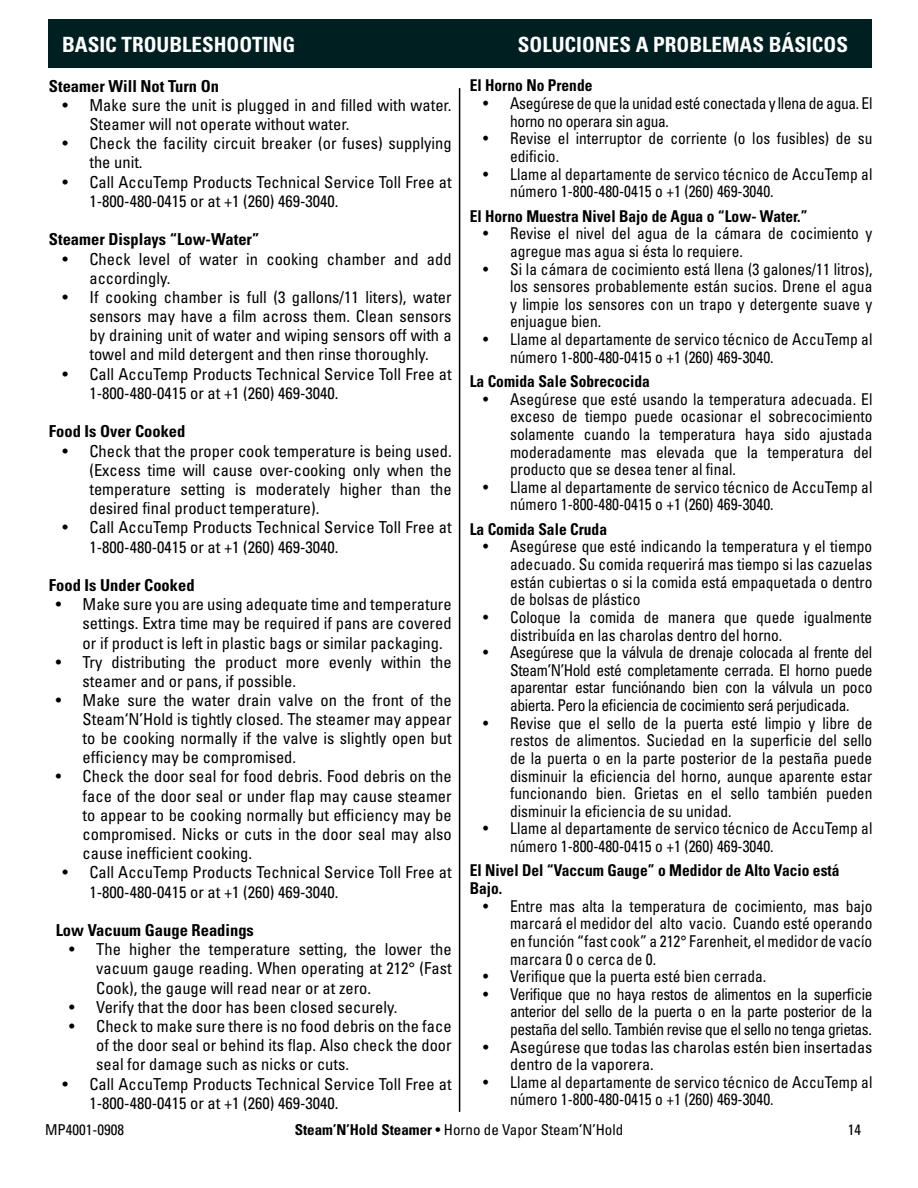
<style>
.page{position:relative;width:918px;height:1188px;background:#fff}
.page>*{position:absolute;margin:0;border:0;box-sizing:border-box;transform-origin:0 0}
.t1{font:700 condensed 21px "Univers";color:#fff}
.t2{font:condensed 16.5px/19px "Univers";color:#000}
.t3{font:700 condensed 16.5px "Univers";color:#000}
.t4{font:condensed 16.35px/17.7px "Univers";color:#000;scale:.95 1}
.t5{font:700 condensed 16.35px/17.7px "Univers";color:#000;scale:.95 1}
.t6{font:condensed 16.35px/17.7px "Univers";letter-spacing:-.02em;color:#000;scale:.95 1}
.t7{font:condensed 16.35px/17.7px "Univers";color:#000}
.t8{font:condensed 15px "Univers";color:#000}
.s1{font-weight:700}
</style>
<div class="page">
<div style="left:49px;top:19px;width:823px;height:49px;background:#001f20"></div>
<hr style="left:459px;top:88px;width:1px;height:1024px;background:#000">
<p class="t1" style="left:62px;top:31px;width:228px">BASIC TROUBLESHOOTING</p>
<p class="t1" style="left:518px;top:31px;width:332px">SOLUCIONES A PROBLEMAS BÁSICOS</p>
<p class="t3" style="left:49px;top:76px;width:172px">Steamer Will Not Turn On</p>
<p class="t2" style="left:89px;top:95px;width:364px;text-indent:-27px">• Make sure the unit is plugged in and filled with water.<br>Steamer will not operate without water.</p>
<p class="t2" style="left:89px;top:133px;width:364px;text-indent:-27px">• Check the facility circuit breaker (or fuses) supplying the unit.</p>
<p class="t2" style="left:89px;top:172px;width:364px;line-height:19.5px;text-indent:-27px">• Call AccuTemp Products Technical Service Toll Free at<br>1-800-480-0415 or at +1 (260) 469-3040.</p>
<p class="t3" style="left:49px;top:229px;width:212px">Steamer Displays “Low-Water”</p>
<p class="t2" style="left:89px;top:249px;width:364px;text-indent:-27px">• Check level of water in cooking chamber and add accordingly.</p>
<p class="t2" style="left:89px;top:287px;width:364px;text-align:justify;text-indent:-27px">• If cooking chamber is full (3 gallons/11 liters), water sensors may have a film across them. Clean sensors by draining unit of water and wiping sensors off with a towel and mild detergent and then rinse thoroughly.</p>
<p class="t2" style="left:89px;top:364px;width:364px;line-height:19.5px;text-indent:-27px">• Call AccuTemp Products Technical Service Toll Free at<br>1-800-480-0415 or at +1 (260) 469-3040.</p>
<p class="t3" style="left:49px;top:421px;width:138px">Food Is Over Cooked</p>
<p class="t2" style="left:89px;top:441px;width:364px;text-align:justify;text-indent:-27px">• Check that the proper cook temperature is being used. (Excess time will cause over-cooking only when the temperature setting is moderately higher than the desired final product temperature).</p>
<p class="t2" style="left:89px;top:518px;width:364px;line-height:19.5px;text-indent:-27px">• Call AccuTemp Products Technical Service Toll Free at<br>1-800-480-0415 or at +1 (260) 469-3040.</p>
<p class="t3" style="left:49px;top:575px;width:147px">Food Is Under Cooked</p>
<p class="t2" style="left:83px;top:595px;width:371px;text-align:justify;text-indent:-27px">• Make sure you are using adequate time and temperature settings. Extra time may be required if pans are covered or if product is left in plastic bags or similar packaging.</p>
<p class="t2" style="left:83px;top:652px;width:371px;text-indent:-27px">• Try distributing the product more evenly within the steamer and or pans, if possible.</p>
<p class="t2" style="left:83px;top:690px;width:370px;text-align:justify;text-indent:-27px">• Make sure the water drain valve on the front of the Steam‘N’Hold is tightly closed. The steamer may appear to be cooking normally if the valve is slightly open but efficiency may be compromised.</p>
<p class="t2" style="left:83px;top:767px;width:371px;text-align:justify;text-indent:-27px">• Check the door seal for food debris. Food debris on the face of the door seal or under flap may cause steamer to appear to be cooking normally but efficiency may be compromised. Nicks or cuts in the door seal may also cause inefficient cooking.</p>
<p class="t2" style="left:89px;top:863px;width:364px;line-height:19.5px;text-indent:-27px">• Call AccuTemp Products Technical Service Toll Free at<br>1-800-480-0415 or at +1 (260) 469-3040.</p>
<p class="t3" style="left:56px;top:920px;width:200px">Low Vacuum Gauge Readings</p>
<p class="t2" style="left:96px;top:940px;width:357px;text-align:justify;text-indent:-27px">• The higher the temperature setting, the lower the vacuum gauge reading. When operating at 212° (Fast Cook), the gauge will read near or at zero.</p>
<p class="t2" style="left:69px;top:997px;width:330px">• Verify that the door has been closed securely.</p>
<p class="t2" style="left:96px;top:1016px;width:357px;text-align:justify;text-indent:-27px">• Check to make sure there is no food debris on the face of the door seal or behind its flap. Also check the door seal for damage such as nicks or cuts.</p>
<p class="t2" style="left:89px;top:1074px;width:364px;line-height:19.5px;text-indent:-27px">• Call AccuTemp Products Technical Service Toll Free at<br>1-800-480-0415 or at +1 (260) 469-3040.</p>
<p class="t5" style="left:470px;top:77px;width:131px">El Horno No Prende</p>
<p class="t6" style="left:510px;top:94px;width:383px;text-indent:-27px">• Asegúrese de que la unidad esté conectada y llena de agua. El horno no operara sin agua.</p>
<p class="t4" style="left:510px;top:129px;width:383px;text-indent:-27px">• Revise el interruptor de corriente (o los fusibles) de su edificio.</p>
<p class="t4" style="left:510px;top:165px;width:383px;text-indent:-27px">• Llame al departamente de servico técnico de AccuTemp al número 1-800-480-0415 o +1 (260) 469-3040.</p>
<p class="t5" style="left:470px;top:207px;width:357px">El Horno Muestra Nivel Bajo de Agua o “Low- Water.”</p>
<p class="t4" style="left:510px;top:224px;width:383px;text-indent:-27px">• Revise el nivel del agua de la cámara de cocimiento y agregue mas agua si ésta lo requiere.</p>
<p class="t4" style="left:510px;top:260px;width:383px;text-align:justify;text-indent:-27px">• Si la cámara de cocimiento está llena (3 galones/11 litros), los sensores probablemente están sucios. Drene el agua y limpie los sensores con un trapo y detergente suave y enjuague bien.</p>
<p class="t4" style="left:510px;top:330px;width:383px;text-indent:-27px">• Llame al departamente de servico técnico de AccuTemp al número 1-800-480-0415 o +1 (260) 469-3040.</p>
<p class="t5" style="left:470px;top:372px;width:191px">La Comida Sale Sobrecocida</p>
<p class="t4" style="left:510px;top:390px;width:383px;text-align:justify;text-indent:-27px">• Asegúrese que esté usando la temperatura adecuada. El exceso de tiempo puede ocasionar el sobrecocimiento solamente cuando la temperatura haya sido ajustada moderadamente mas elevada que la temperatura del producto que se desea tener al final.</p>
<p class="t4" style="left:510px;top:478px;width:383px;text-indent:-27px">• Llame al departamente de servico técnico de AccuTemp al número 1-800-480-0415 o +1 (260) 469-3040.</p>
<p class="t5" style="left:470px;top:520px;width:146px">La Comida Sale Cruda</p>
<p class="t4" style="left:510px;top:538px;width:383px;text-align:justify;text-indent:-27px">• Asegúrese que esté indicando la temperatura y el tiempo adecuado. Su comida requerirá mas tiempo si las cazuelas están cubiertas o si la comida está empaquetada o dentro de bolsas de plástico</p>
<p class="t4" style="left:510px;top:608px;width:383px;text-indent:-27px">• Coloque la comida de manera que quede igualmente distribuída en las charolas dentro del horno.</p>
<p class="t4" style="left:510px;top:643px;width:383px;text-align:justify;text-indent:-27px">• Asegúrese que la válvula de drenaje colocada al frente del Steam’N’Hold esté completamente cerrada. El horno puede aparentar estar funciónando bien con la válvula un poco abierta. Pero la eficiencia de cocimiento será perjudicada.</p>
<p class="t4" style="left:510px;top:714px;width:383px;text-align:justify;text-indent:-27px">• Revise que el sello de la puerta esté limpio y libre de restos de alimentos. Suciedad en la superficie del sello de la puerta o en la parte posterior de la pestaña puede disminuir la eficiencia del horno, aunque aparente estar funcionando bien. Grietas en el sello también pueden disminuir la eficiencia de su unidad.</p>
<p class="t4" style="left:510px;top:820px;width:383px;text-indent:-27px">• Llame al departamente de servico técnico de AccuTemp al número 1-800-480-0415 o +1 (260) 469-3040.</p>
<p class="t5" style="left:470px;top:862px;width:391px">El Nivel Del “Vaccum Gauge” o Medidor de Alto Vacio está<br>Bajo.</p>
<p class="t4" style="left:510px;top:897px;width:383px;text-align:justify;text-indent:-27px">• Entre mas alta la temperatura de cocimiento, mas bajo marcará el medidor del alto vacio. Cuando esté operando en función “fast cook” a 212° Farenheit, el medidor de vacío marcara 0 o cerca de 0.</p>
<p class="t4" style="left:483px;top:967px;width:300px">• Verifique que la puerta esté bien cerrada.</p>
<p class="t4" style="left:510px;top:985px;width:383px;text-align:justify;text-indent:-27px">• Verifique que no haya restos de alimentos en la superficie anterior del sello de la puerta o en la parte posterior de la pestaña del sello. También revise que el sello no tenga grietas.</p>
<p class="t7" style="left:510px;top:1038px;width:364px;text-indent:-27px">• Asegúrese que todas las charolas estén bien insertadas dentro de la vaporera.</p>
<p class="t4" style="left:510px;top:1073px;width:383px;text-indent:-27px">• Llame al departamente de servico técnico de AccuTemp al número 1-800-480-0415 o +1 (260) 469-3040.</p>
<p class="t8" style="left:45px;top:1121px;width:81px">MP4001-0908</p>
<p class="t8" style="left:295px;top:1121px;width:330px"><span class="s1">Steam’N’Hold Steamer</span> • Horno de Vapor Steam’N’Hold</p>
<p class="t8" style="left:848px;top:1121px;width:15px">14</p>
</div>
